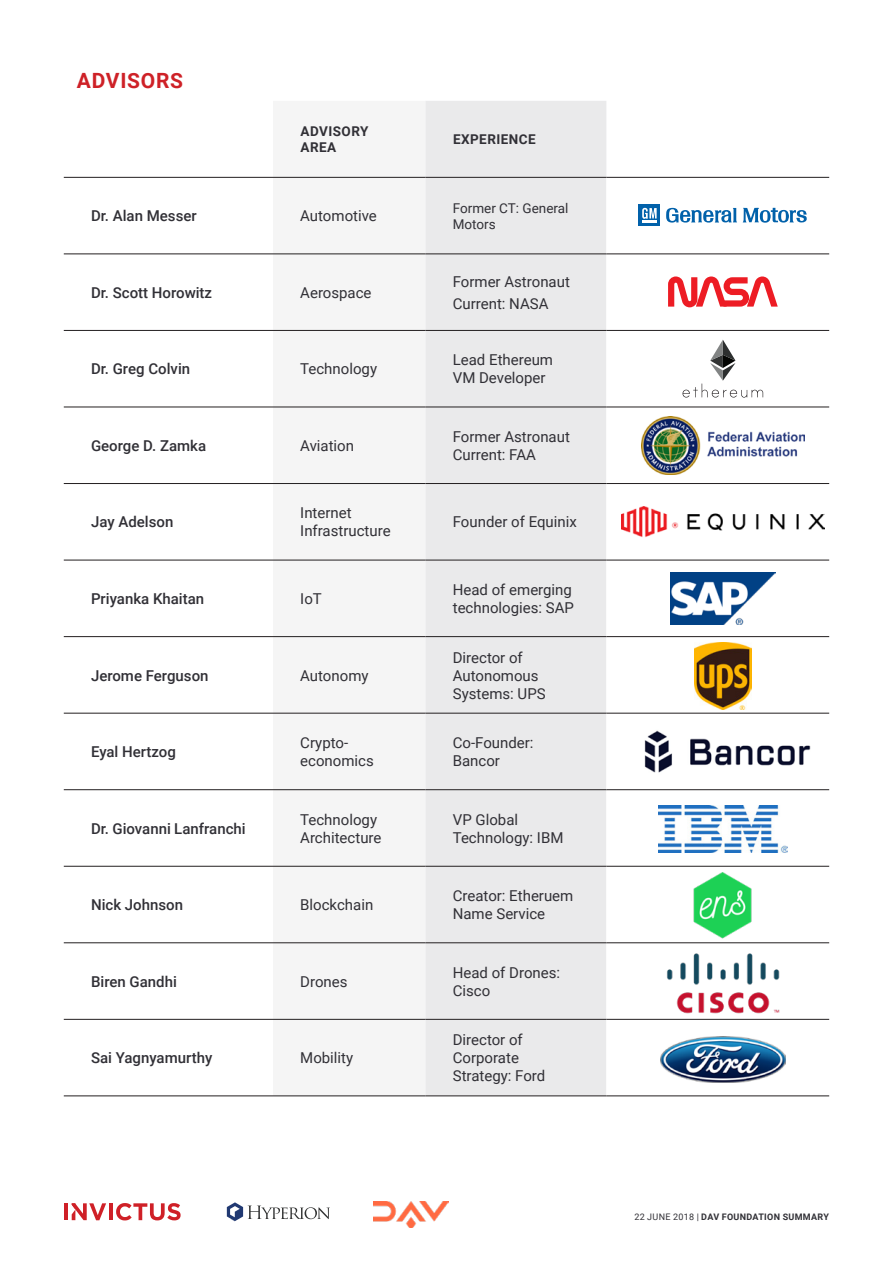
<style>
.page{position:relative;width:893px;height:1263px;background:#fff}
.page>*{position:absolute;margin:0;border:0;box-sizing:border-box;transform-origin:0 0}
.Page_Title{font:700 21px "Roboto";letter-spacing:.035em;color:#ce2127}
.t1{font:15px/18px "Roboto";color:#313036}
.t2{font:500 15px "Roboto";color:#313036}
.t3{font:700 13.5px/16.2px "Roboto";letter-spacing:.035em;color:#313036}
.t4{font:13.5px/16.2px "Roboto";color:#313036}
.t5{font:700 9px "Roboto";letter-spacing:.035em;color:#313036}
.s1{font-weight:400}
</style>
<div class="page">
<img style="left:373px;top:1202px;width:75px;height:26px">
<hr style="left:64px;top:1203px;width:3px;height:17px;background:#cf2027">
<hr style="left:109px;top:1203px;width:4px;height:17px;background:#cf2027">
<svg style="left:116px;top:1203px;width:65px;height:17px"></svg>
<svg style="left:72px;top:1203px;width:34px;height:17px"></svg>
<svg style="left:227px;top:1202px;width:103px;height:19px"></svg>
<div style="left:273px;top:176px;width:152px;height:843px;background:#f5f5f5"></div>
<div style="left:425px;top:101px;width:181px;height:994px;background:#eaeaeb"></div>
<svg style="left:606px;top:253px;width:223px;height:812px"></svg>
<hr style="left:64px;top:177px;width:209px;height:1px;background:#231f20">
<hr style="left:273px;top:177px;width:152px;height:1px;background:#231f20">
<hr style="left:425px;top:177px;width:181px;height:1px;background:#231f20">
<hr style="left:606px;top:177px;width:223px;height:1px;background:#231f20">
<hr style="left:64px;top:254px;width:209px;height:1px;background:#231f20">
<hr style="left:273px;top:254px;width:152px;height:1px;background:#231f20">
<hr style="left:425px;top:254px;width:181px;height:1px;background:#231f20">
<hr style="left:606px;top:254px;width:223px;height:1px;background:#231f20">
<hr style="left:64px;top:330px;width:209px;height:1px;background:#231f20">
<hr style="left:273px;top:330px;width:152px;height:1px;background:#231f20">
<hr style="left:425px;top:330px;width:181px;height:1px;background:#231f20">
<hr style="left:606px;top:330px;width:223px;height:1px;background:#231f20">
<hr style="left:64px;top:407px;width:209px;height:1px;background:#231f20">
<hr style="left:273px;top:407px;width:152px;height:1px;background:#231f20">
<hr style="left:425px;top:407px;width:181px;height:1px;background:#231f20">
<hr style="left:606px;top:407px;width:223px;height:1px;background:#231f20">
<hr style="left:64px;top:483px;width:209px;height:1px;background:#231f20">
<hr style="left:273px;top:483px;width:152px;height:1px;background:#231f20">
<hr style="left:425px;top:483px;width:181px;height:1px;background:#231f20">
<hr style="left:606px;top:483px;width:223px;height:1px;background:#231f20">
<hr style="left:64px;top:560px;width:209px;height:1px;background:#231f20">
<hr style="left:273px;top:560px;width:152px;height:1px;background:#231f20">
<hr style="left:425px;top:560px;width:181px;height:1px;background:#231f20">
<hr style="left:606px;top:560px;width:223px;height:1px;background:#231f20">
<hr style="left:64px;top:636px;width:209px;height:1px;background:#231f20">
<hr style="left:273px;top:636px;width:152px;height:1px;background:#231f20">
<hr style="left:425px;top:636px;width:181px;height:1px;background:#231f20">
<hr style="left:606px;top:636px;width:223px;height:1px;background:#231f20">
<hr style="left:64px;top:713px;width:209px;height:1px;background:#231f20">
<hr style="left:273px;top:713px;width:152px;height:1px;background:#231f20">
<hr style="left:425px;top:713px;width:181px;height:1px;background:#231f20">
<hr style="left:606px;top:713px;width:223px;height:1px;background:#231f20">
<hr style="left:64px;top:789px;width:209px;height:1px;background:#231f20">
<hr style="left:273px;top:789px;width:152px;height:1px;background:#231f20">
<hr style="left:425px;top:789px;width:181px;height:1px;background:#231f20">
<hr style="left:606px;top:789px;width:223px;height:1px;background:#231f20">
<hr style="left:64px;top:866px;width:209px;height:1px;background:#231f20">
<hr style="left:273px;top:866px;width:152px;height:1px;background:#231f20">
<hr style="left:425px;top:866px;width:181px;height:1px;background:#231f20">
<hr style="left:606px;top:866px;width:223px;height:1px;background:#231f20">
<hr style="left:64px;top:942px;width:209px;height:1px;background:#231f20">
<hr style="left:273px;top:942px;width:152px;height:1px;background:#231f20">
<hr style="left:425px;top:942px;width:181px;height:1px;background:#231f20">
<hr style="left:606px;top:942px;width:223px;height:1px;background:#231f20">
<hr style="left:64px;top:1019px;width:209px;height:1px;background:#231f20">
<hr style="left:273px;top:1019px;width:152px;height:1px;background:#231f20">
<hr style="left:425px;top:1019px;width:181px;height:1px;background:#231f20">
<hr style="left:606px;top:1019px;width:223px;height:1px;background:#231f20">
<hr style="left:64px;top:1095px;width:209px;height:1px;background:#231f20">
<hr style="left:273px;top:1095px;width:152px;height:1px;background:#231f20">
<hr style="left:425px;top:1095px;width:181px;height:1px;background:#231f20">
<hr style="left:606px;top:1095px;width:223px;height:1px;background:#231f20">
<div style="left:638px;top:204px;width:22px;height:22px;background:#0161aa"></div>
<hr style="left:642px;top:220px;width:15px;height:3px;background:#fff">
<svg style="left:642px;top:208px;width:15px;height:11px"></svg>
<svg style="left:743px;top:208px;width:64px;height:15px"></svg>
<svg style="left:666px;top:208px;width:71px;height:15px"></svg>
<img style="left:622px;top:507px;width:202px;height:31px">
<img style="left:659px;top:806px;width:128px;height:47px">
<svg style="left:682px;top:340px;width:81px;height:58px"></svg>
<img style="left:695px;top:642px;width:56px;height:67px">
<img style="left:663px;top:949px;width:120px;height:67px">
<svg style="left:668px;top:276px;width:110px;height:31px"></svg>
<img style="left:670px;top:573px;width:105px;height:52px">
<img style="left:690px;top:872px;width:66px;height:67px">
<img style="left:641px;top:416px;width:163px;height:59px">
<img style="left:617px;top:719px;width:212px;height:67px">
<img style="left:660px;top:1036px;width:125px;height:47px">
<p class="Page_Title" style="left:77px;top:66px;width:108px">ADVISORS</p>
<p class="t3" style="left:300px;top:123px;width:70px">ADVISORY<br>AREA</p>
<p class="t3" style="left:453px;top:131px;width:84px">EXPERIENCE</p>
<p class="t2" style="left:91px;top:205px;width:107px">Dr. Alan Messer</p>
<p class="t1" style="left:300px;top:206px;width:78px">Automotive</p>
<p class="t4" style="left:453px;top:199px;width:117px">Former CT: General<br>Motors</p>
<p class="t2" style="left:91px;top:282px;width:123px">Dr. Scott Horowitz</p>
<p class="t1" style="left:300px;top:283px;width:73px">Aerospace</p>
<p class="t1" style="left:453px;top:272px;width:119px">Former Astronaut</p>
<p class="t1" style="left:453px;top:294px;width:97px">Current: NASA</p>
<p class="t2" style="left:91px;top:358px;width:101px">Dr. Greg Colvin</p>
<p class="t1" style="left:300px;top:359px;width:78px">Technology</p>
<p class="t1" style="left:453px;top:350px;width:102px">Lead Ethereum<br>VM Developer</p>
<p class="t2" style="left:91px;top:435px;width:117px">George D. Zamka</p>
<p class="t1" style="left:300px;top:436px;width:55px">Aviation</p>
<p class="t1" style="left:453px;top:427px;width:119px">Former Astronaut<br>Current: FAA</p>
<p class="t2" style="left:91px;top:512px;width:84px">Jay Adelson</p>
<p class="t1" style="left:300px;top:503px;width:92px">Internet<br>Infrastructure</p>
<p class="t1" style="left:453px;top:512px;width:126px">Founder of Equinix</p>
<p class="t2" style="left:91px;top:588px;width:115px">Priyanka Khaitan</p>
<p class="t1" style="left:300px;top:589px;width:23px">IoT</p>
<p class="t1" style="left:453px;top:580px;width:123px">Head of emerging technologies: SAP</p>
<p class="t2" style="left:91px;top:665px;width:119px">Jerome Ferguson</p>
<p class="t1" style="left:300px;top:666px;width:70px">Autonomy</p>
<p class="t1" style="left:453px;top:648px;width:94px">Director of<br>Autonomous<br>Systems: UPS</p>
<p class="t2" style="left:91px;top:741px;width:86px">Eyal Hertzog</p>
<p class="t1" style="left:300px;top:733px;width:75px">Crypto&shy;economics</p>
<p class="t1" style="left:453px;top:733px;width:82px">Co-Founder:<br>Bancor</p>
<p class="t2" style="left:91px;top:818px;width:156px">Dr. Giovanni Lanfranchi</p>
<p class="t1" style="left:300px;top:810px;width:83px">Technology<br>Architecture</p>
<p class="t1" style="left:453px;top:810px;width:112px">VP Global<br>Technology: IBM</p>
<p class="t2" style="left:91px;top:894px;width:94px">Nick Johnson</p>
<p class="t1" style="left:300px;top:895px;width:75px">Blockchain</p>
<p class="t1" style="left:453px;top:886px;width:122px">Creator: Etheruem<br>Name Service</p>
<p class="t2" style="left:91px;top:971px;width:87px">Biren Gandhi</p>
<p class="t1" style="left:300px;top:972px;width:49px">Drones</p>
<p class="t1" style="left:453px;top:963px;width:109px">Head of Drones:<br>Cisco</p>
<p class="t2" style="left:91px;top:1047px;width:123px">Sai Yagnyamurthy</p>
<p class="t1" style="left:300px;top:1048px;width:54px">Mobility</p>
<p class="t1" style="left:453px;top:1030px;width:94px">Director of<br>Corporate<br>Strategy: Ford</p>
<p class="t5" style="left:634px;top:1211px;width:196px"><span class="s1">22 JUNE 2018 |</span> DAV FOUNDATION SUMMARY</p>
</div>
